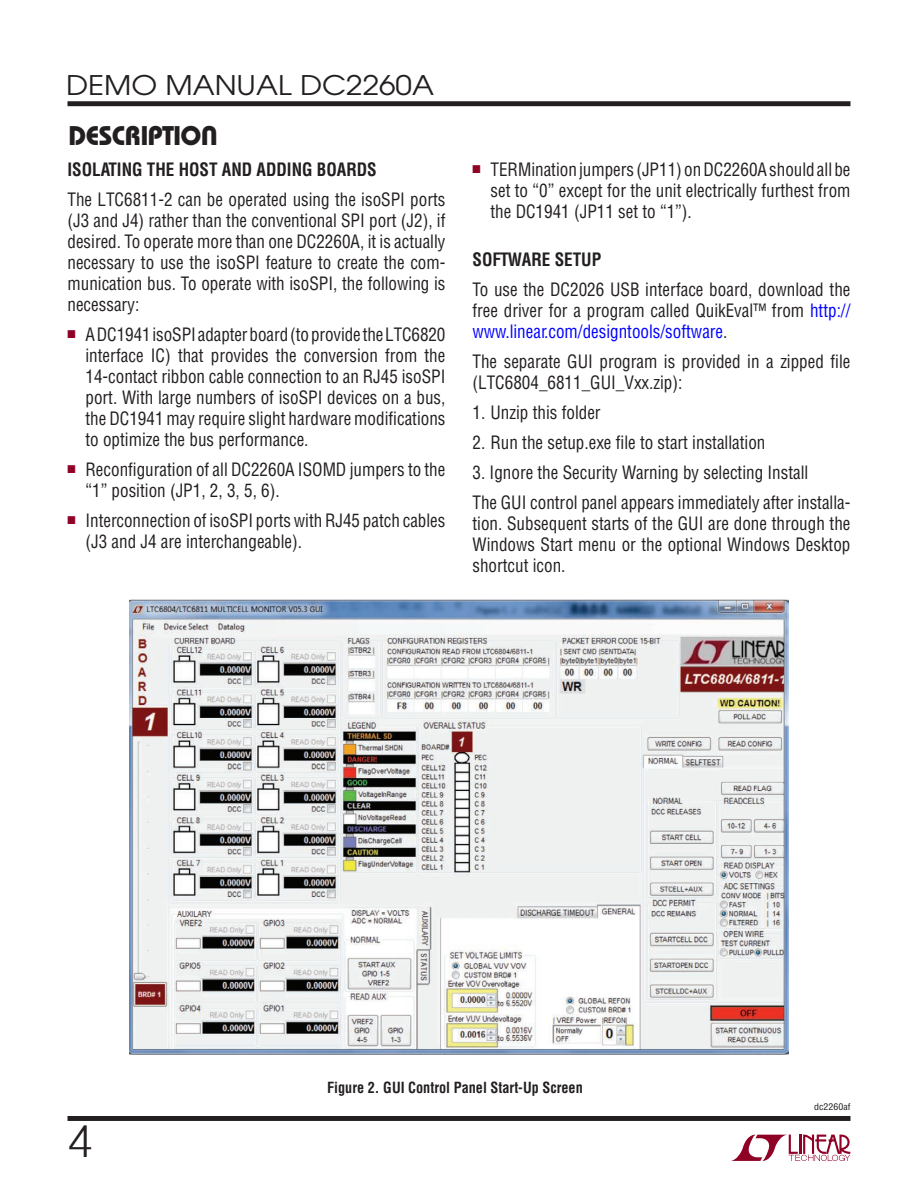
<style>
.page{position:relative;width:918px;height:1188px;background:#fff}
.page>*{position:absolute;margin:0;border:0;box-sizing:border-box;transform-origin:0 0}
.t1{font:300 45px "Helvetica";color:#231f20}
.t2{font:27px "Avant Garde";color:#231f20;scale:1.1 1}
.t3{font:27px "Linear Bauhaus";letter-spacing:-.02em;color:#231f20}
.t4{font:18px/21px "Linear Helv Cond";color:#231f20;text-align:justify;scale:.95 1}
.t5{font:700 18px "Linear Helv Cond";color:#231f20;scale:.95 1}
.t6{font:700 15px "Linear Helv Cond";color:#231f20;scale:.95 1}
.t7{font:9px "Linear Helv Cond";color:#231f20;scale:1.1 1}
.s1{color:#00f}
</style>
<div class="page">
<svg style="left:731px;top:1135px;width:119px;height:26px"></svg>
<div style="left:68px;top:101px;width:782px;height:5px;background:#231f20"></div>
<div style="left:68px;top:1116px;width:782px;height:5px;background:#231f20"></div>
<img style="left:129px;top:599px;width:659px;height:455px">
<h2 class="t2" style="left:66px;top:69px;width:336px">DEMO MANUAL DC2260A</h2>
<h2 class="t3" style="left:68px;top:119px;width:151px">DESCRIPTION</h2>
<p class="t5" style="left:68px;top:159px;width:327px">ISOLATING THE HOST AND ADDING BOARDS</p>
<p class="t4" style="left:68px;top:189px;width:399px">The LTC6811-2 can be operated using the isoSPI ports (J3 and J4) rather than the conventional SPI port (J2), if desired. To operate more than one DC2260A, it is actually necessary to use the isoSPI feature to create the com&shy;munication bus. To operate with isoSPI, the following is necessary:</p>
<p class="t4" style="left:86px;top:324px;width:380px;text-indent:-18px"><sup>■</sup> A DC1941 isoSPI adapter board (to provide the LTC6820 interface IC) that provides the conversion from the 14-contact ribbon cable connection to an RJ45 isoSPI port. With large numbers of isoSPI devices on a bus, the DC1941 may require slight hardware modifications to optimize the bus performance.</p>
<p class="t4" style="left:86px;top:459px;width:380px;text-indent:-18px"><sup>■</sup> Reconfiguration of all DC2260A ISOMD jumpers to the “1” position (JP1, 2, 3, 5, 6).</p>
<p class="t4" style="left:86px;top:510px;width:380px;text-indent:-18px"><sup>■</sup> Interconnection of isoSPI ports with RJ45 patch cables (J3 and J4 are interchangeable).</p>
<p class="t4" style="left:490px;top:159px;width:380px;text-indent:-18px"><sup>■</sup> TERMination jumpers (JP11) on DC2260A should all be set to “0” except for the unit electrically furthest from the DC1941 (JP11 set to “1”).</p>
<p class="t5" style="left:472px;top:249px;width:137px">SOFTWARE SETUP</p>
<p class="t4" style="left:472px;top:279px;width:399px">To use the DC2026 USB interface board, download the free driver for a program called QuikEval™ from <span class="s1">http:// www.linear.com/designtools/software</span>.</p>
<p class="t4" style="left:472px;top:351px;width:399px">The separate GUI program is provided in a zipped file (LTC6804_6811_GUI_Vxx.zip):</p>
<p class="t4" style="left:472px;top:402px;width:136px">1. Unzip this folder</p>
<p class="t4" style="left:472px;top:432px;width:310px">2. Run the setup.exe file to start installation</p>
<p class="t4" style="left:472px;top:458px;width:399px;line-height:30px">3. Ignore the Security Warning by selecting Install<br>The GUI control panel appears immediately after installa-</p>
<p class="t4" style="left:472px;top:513px;width:399px">tion. Subsequent starts of the GUI are done through the Windows Start menu or the optional Windows Desktop shortcut icon.</p>
<h1 class="t1" style="left:68px;top:1103px;width:27px">4</h1>
<p class="t6" style="left:327px;top:1078px;width:271px">Figure 2. GUI Control Panel Start-Up Screen</p>
<p class="t7" style="left:814px;top:1102px;width:34px">dc2260af</p>
</div>
